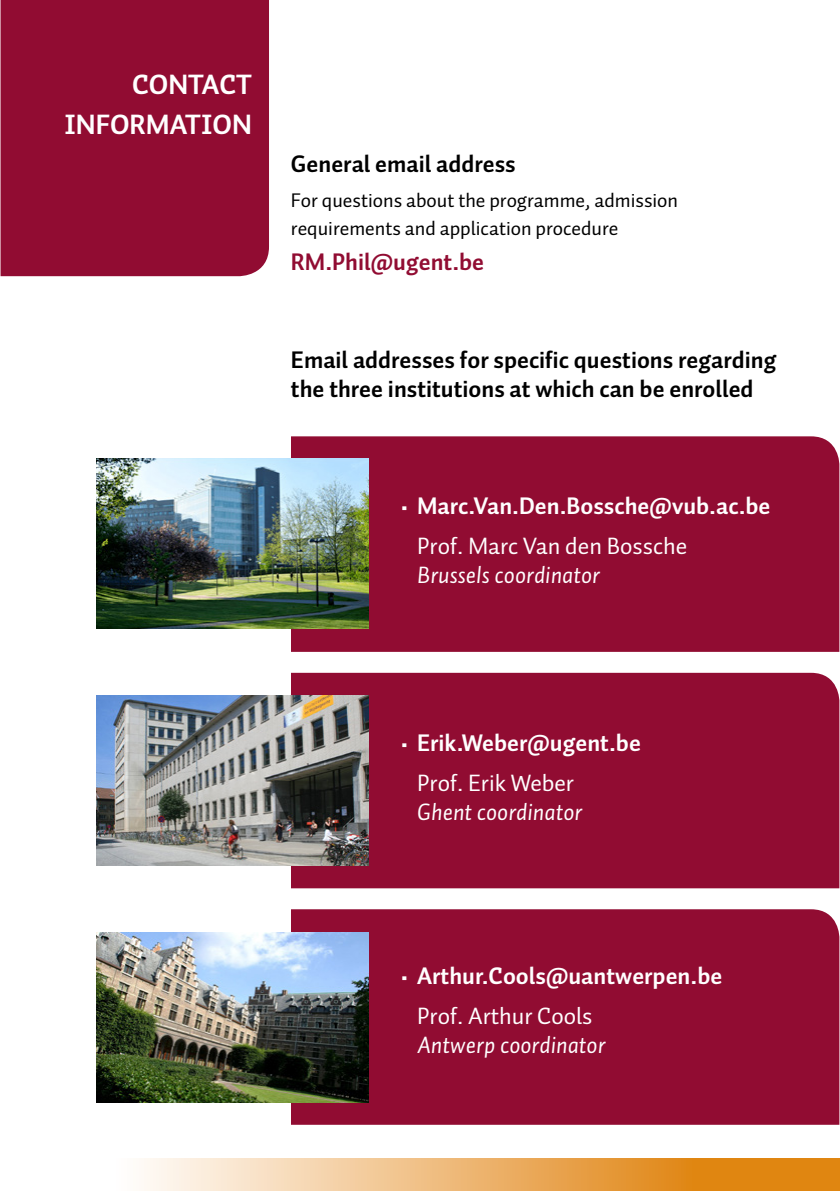
<style>
.page{position:relative;width:840px;height:1191px;background:#fff}
.page>*{position:absolute;margin:0;border:0;box-sizing:border-box;transform-origin:0 0}
.t1{font:700 28px/40px "Auto 1";color:#fff;text-align:right}
.t2{font:700 24px/28.8px "Auto 1";color:#000}
.t3{font:700 24px "Auto 1";color:#fff}
.t4{font:italic 24px "Auto 1";color:#fff}
.t5{font:24px "Auto 1";color:#fff}
.t6{font:700 24px "Auto 1";color:#910c32}
.t7{font:20px/28.8px "Auto 1";color:#000}
</style>
<div class="page">
<div style="left:1px;top:0;width:268px;height:276px;background:#910c32"></div>
<div style="left:291px;top:436px;width:547px;height:216px;background:#910c32"></div>
<div style="left:291px;top:673px;width:547px;height:215px;background:#910c32"></div>
<div style="left:291px;top:909px;width:547px;height:215px;background:#910c32"></div>
<svg style="left:144px;top:1158px;width:695px;height:33px;background:#ecb46e"></svg>
<img style="left:96px;top:695px;width:273px;height:171px">
<img style="left:96px;top:458px;width:273px;height:170px">
<img style="left:96px;top:932px;width:273px;height:171px">
<p class="t1" style="left:64px;top:64px;width:189px">CONTACT<br>INFORMATION</p>
<p class="t2" style="left:291px;top:149px;width:226px">General email address</p>
<p class="t7" style="left:291px;top:185px;width:388px">For questions about the programme, admission requirements and application procedure</p>
<p class="t6" style="left:291px;top:246px;width:195px">RM.Phil@ugent.be</p>
<p class="t2" style="left:291px;top:345px;width:486px">Email addresses for specific questions regarding the three institutions at which can be enrolled</p>
<p class="t3" style="left:400px;top:490px;width:372px">• Marc.Van.Den.Bossche@vub.ac.be</p>
<p class="t5" style="left:417px;top:531px;width:271px">Prof. Marc Van den Bossche</p>
<p class="t4" style="left:417px;top:559px;width:184px">Brussels coordinator</p>
<p class="t3" style="left:400px;top:727px;width:242px">• Erik.Weber@ugent.be</p>
<p class="t5" style="left:417px;top:768px;width:158px">Prof. Erik Weber</p>
<p class="t4" style="left:417px;top:796px;width:167px">Ghent coordinator</p>
<p class="t3" style="left:400px;top:961px;width:323px">• Arthur.Cools@uantwerpen.be</p>
<p class="t5" style="left:417px;top:1001px;width:177px">Prof. Arthur Cools</p>
<p class="t4" style="left:417px;top:1030px;width:190px">Antwerp coordinator</p>
</div>
